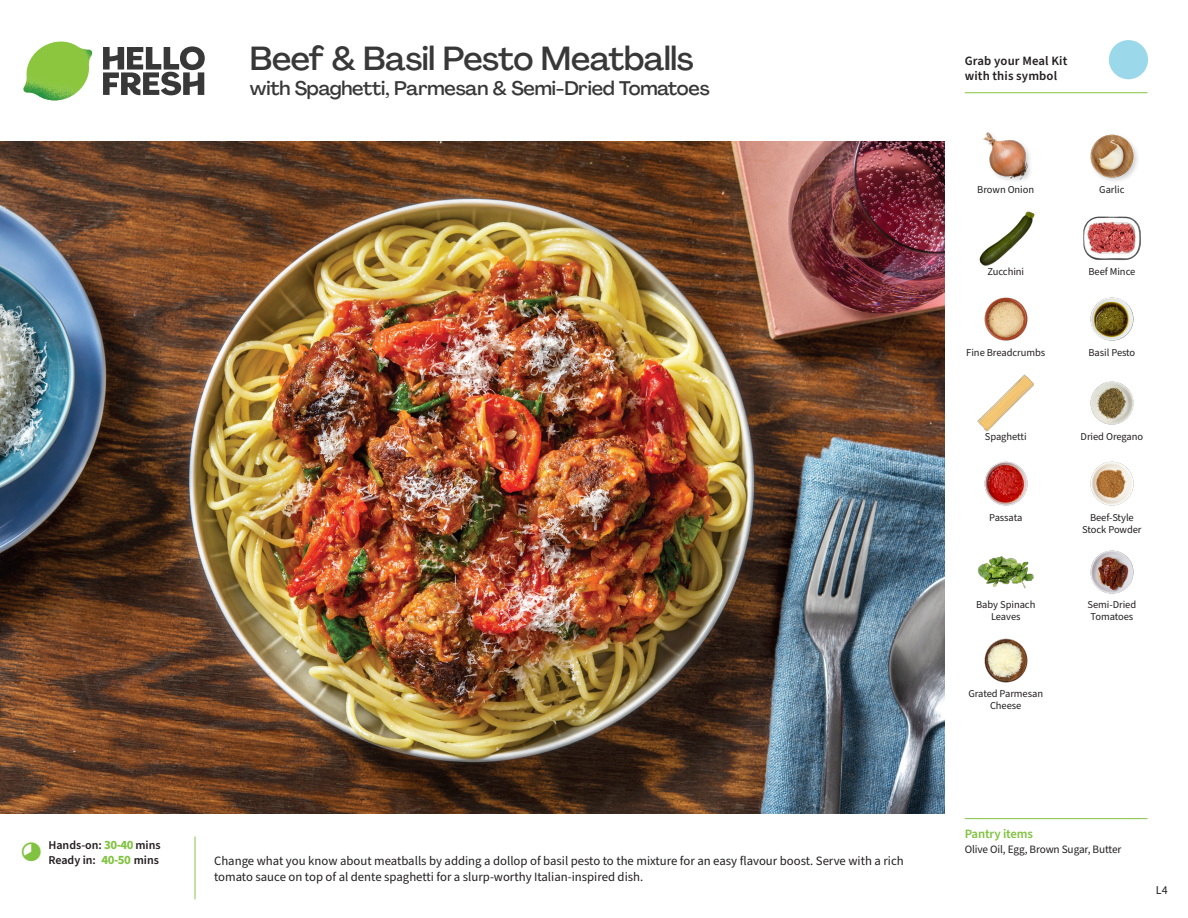
<style>
.page{position:relative;width:1188px;height:918px;background:#fff}
.page>*{position:absolute;margin:0;border:0;box-sizing:border-box;transform-origin:0 0}
._15_Titel_UK{font:500 33px "Agrandir";letter-spacing:-.01em;color:#383839}
._15_Titel_UK-2{font:500 19.5px "Agrandir";letter-spacing:-.01em;color:#383839}
.Step_6_Text_AU{font:12.75px/16.5px "Source Sans Pro";color:#231f20}
.t1{font:600 12.75px/15px "Source Sans Pro";letter-spacing:.01em;color:#231f20}
._04_Headers_Front{font:600 12.75px "Source Sans Pro";letter-spacing:-.01em;color:#81c340}
._04_Intro{font:600 12px "Source Sans Pro";color:#231f20}
.t2{font:12px "Source Sans Pro";color:#231f20}
._05_Pantry{font:11.25px "Source Sans Pro";letter-spacing:-.01em;color:#231f20}
._18_FRONT_ingredient{font:10.5px/12px "Source Sans Pro";letter-spacing:-.005em;color:#231f20;text-align:center}
.s1{font-weight:700;font-size:12.75px;color:#81c340}
</style>
<div class="page">
<svg style="left:103px;top:46px;width:102px;height:49px"></svg>
<img style="left:23px;top:42px;width:69px;height:59px">
<img style="left:0;top:142px;width:945px;height:672px">
<img style="left:1090px;top:297px;width:44px;height:44px">
<img style="left:1090px;top:381px;width:44px;height:44px">
<img style="left:977px;top:375px;width:57px;height:57px">
<img style="left:984px;top:461px;width:44px;height:45px">
<img style="left:1090px;top:550px;width:44px;height:44px">
<img style="left:977px;top:556px;width:57px;height:33px">
<img style="left:984px;top:638px;width:44px;height:45px">
<img style="left:984px;top:297px;width:44px;height:44px">
<img style="left:979px;top:211px;width:55px;height:55px">
<img style="left:1083px;top:216px;width:58px;height:45px">
<img style="left:983px;top:132px;width:48px;height:49px">
<img style="left:1090px;top:134px;width:48px;height:47px">
<img style="left:1090px;top:461px;width:44px;height:45px">
<hr style="left:965px;top:818px;width:183px;height:1px;background:#81c340">
<svg style="left:1091px;top:40px;width:57px;height:54px"></svg>
<hr style="left:965px;top:92px;width:183px;height:1px;background:#81c340">
<p class="_15_Titel_UK" style="left:250px;top:38px;width:445px">Beef &amp; Basil Pesto Meatballs</p>
<p class="_15_Titel_UK-2" style="left:250px;top:76px;width:461px">with Spaghetti, Parmesan &amp; Semi-Dried Tomatoes</p>
<p class="_04_Intro" style="left:48px;top:837px;width:114px">Hands-on: <span class="s1">30-40</span> mins</p>
<p class="_04_Intro" style="left:48px;top:852px;width:112px">Ready in: <span class="s1">40-50</span> mins</p>
<p class="Step_6_Text_AU" style="left:214px;top:852px;width:691px">Change what you know about meatballs by adding a dollop of basil pesto to the mixture for an easy flavour boost. Serve with a rich tomato sauce on top of al dente spaghetti for a slurp-worthy Italian-inspired dish.</p>
<p class="t1" style="left:965px;top:53px;width:104px">Grab your Meal Kit with this symbol</p>
<p class="_18_FRONT_ingredient" style="left:977px;top:183px;width:58px">Brown Onion</p>
<p class="_18_FRONT_ingredient" style="left:1099px;top:183px;width:27px">Garlic</p>
<p class="_18_FRONT_ingredient" style="left:987px;top:266px;width:38px">Zucchini</p>
<p class="_18_FRONT_ingredient" style="left:1088px;top:266px;width:48px">Beef Mince</p>
<p class="_18_FRONT_ingredient" style="left:966px;top:347px;width:80px">Fine Breadcrumbs</p>
<p class="_18_FRONT_ingredient" style="left:1088px;top:347px;width:48px">Basil Pesto</p>
<p class="_18_FRONT_ingredient" style="left:985px;top:431px;width:43px">Spaghetti</p>
<p class="_18_FRONT_ingredient" style="left:1081px;top:431px;width:64px">Dried Oregano</p>
<p class="_18_FRONT_ingredient" style="left:989px;top:512px;width:35px">Passata</p>
<p class="_18_FRONT_ingredient" style="left:1082px;top:512px;width:61px">Beef-Style<br>Stock Powder</p>
<p class="_18_FRONT_ingredient" style="left:976px;top:599px;width:61px">Baby Spinach<br>Leaves</p>
<p class="_18_FRONT_ingredient" style="left:1088px;top:599px;width:50px;text-align:left">Semi-Dried<br>Tomatoes</p>
<p class="_18_FRONT_ingredient" style="left:968px;top:688px;width:76px">Grated Parmesan<br>Cheese</p>
<p class="_04_Headers_Front" style="left:965px;top:825px;width:70px">Pantry items</p>
<p class="_05_Pantry" style="left:965px;top:842px;width:158px">Olive Oil, Egg, Brown Sugar, Butter</p>
<p class="t2" style="left:1156px;top:882px;width:13px">L4</p>
</div>
